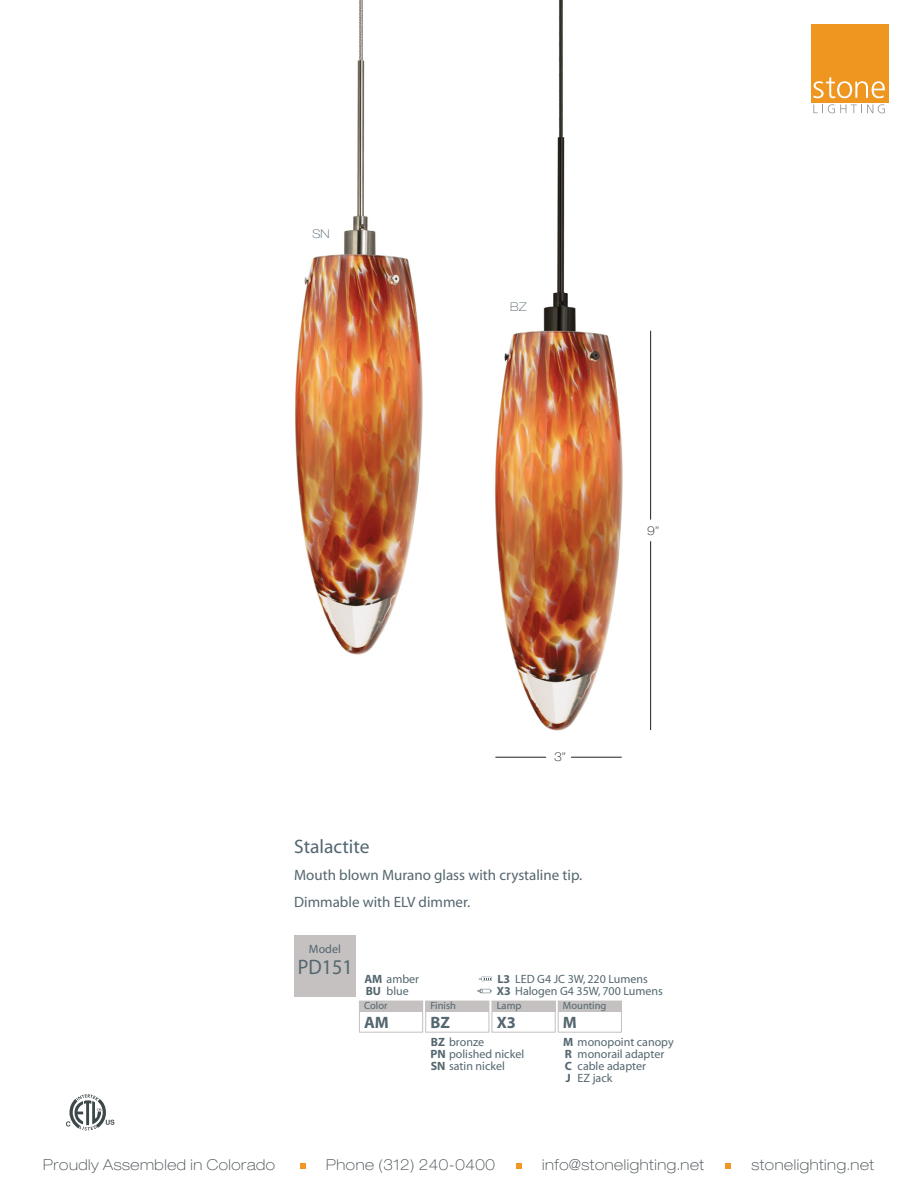
<style>
.page{position:relative;width:918px;height:1188px;background:#fff}
.page>*{position:absolute;margin:0;border:0;box-sizing:border-box;transform-origin:0 0}
.t1{font:21px "Myriad";color:#54666f;scale:.95 1}
.t2{font:19.5px "Myriad";color:#54666f}
.t3{font:700 16.5px "Myriad";color:#54666f}
.t4{font:100 expanded 15px "Helvetica Neue LT Std";letter-spacing:.04em;color:#3f484b}
.t5{font:15px/27px "Myriad";color:#54666f}
.t6{font:12px/12px "Myriad";color:#54666f}
.t7{font:100 expanded 12px "Helvetica Neue LT Std";color:#231f20}
.t8{font:100 expanded 12px "Helvetica Neue LT Std";color:#54666f}
.t9{font:10.5px "Myriad";color:#54666f}
.s1{font-weight:700}
</style>
<div class="page">
<img style="left:495px;top:0;width:157px;height:731px">
<img style="left:295px;top:0;width:128px;height:655px">
<hr style="left:650px;top:541px;width:1px;height:189px;background:#231f20">
<hr style="left:650px;top:331px;width:1px;height:189px;background:#231f20">
<hr style="left:495px;top:757px;width:51px;height:1px;background:#231f20">
<hr style="left:571px;top:757px;width:51px;height:1px;background:#231f20">
<div style="left:359px;top:1001px;width:64px;height:32px;border:1px solid #c4c1c0"></div>
<div style="left:359px;top:1001px;width:64px;height:11px;background:#c4c1c0"></div>
<div style="left:425px;top:1001px;width:64px;height:32px;border:1px solid #c4c1c0"></div>
<div style="left:426px;top:1001px;width:63px;height:11px;background:#c4c1c0"></div>
<div style="left:492px;top:1001px;width:64px;height:32px;border:1px solid #c4c1c0"></div>
<div style="left:492px;top:1001px;width:63px;height:11px;background:#c4c1c0"></div>
<div style="left:558px;top:1001px;width:64px;height:32px;border:1px solid #c4c1c0"></div>
<div style="left:558px;top:1001px;width:63px;height:11px;background:#c4c1c0"></div>
<div style="left:294px;top:936px;width:61px;height:61px;background:#c4c1c0"></div>
<svg style="left:477px;top:989px;width:14px;height:4px"></svg>
<svg style="left:479px;top:977px;width:13px;height:4px"></svg>
<svg style="left:66px;top:1094px;width:48px;height:37px"></svg>
<svg style="left:813px;top:104px;width:72px;height:9px"></svg>
<div style="left:811px;top:24px;width:78px;height:78px;background:#ee9620"></div>
<svg style="left:813px;top:77px;width:72px;height:21px"></svg>
<svg style="left:300px;top:1163px;width:6px;height:5px"></svg>
<svg style="left:516px;top:1163px;width:5px;height:5px"></svg>
<svg style="left:725px;top:1163px;width:6px;height:5px"></svg>
<p class="t8" style="left:312px;top:227px;width:19px">SN</p>
<p class="t8" style="left:510px;top:300px;width:18px">BZ</p>
<p class="t7" style="left:647px;top:523px;width:13px">9”</p>
<p class="t7" style="left:554px;top:750px;width:13px">3”</p>
<h2 class="t2" style="left:294px;top:837px;width:77px">Stalactite</h2>
<p class="t5" style="left:294px;top:862px;width:290px">Mouth blown Murano glass with crystaline tip.<br>Dimmable with ELV dimmer.</p>
<p class="t6" style="left:309px;top:944px;width:33px">Model</p>
<h1 class="t1" style="left:298px;top:957px;width:59px">PD151</h1>
<p class="t6" style="left:364px;top:973px;width:56px"><span class="s1">AM</span> amber<br><span class="s1">BU</span></p>
<p class="t6" style="left:387px;top:985px;width:24px">blue</p>
<p class="t9" style="left:364px;top:1000px;width:25px">Color</p>
<h3 class="t3" style="left:364px;top:1014px;width:26px">AM</h3>
<p class="t6" style="left:497px;top:973px;width:168px"><span class="s1">L3</span> LED G4 JC 3W, 220 Lumens<br><span class="s1">X3</span> Halogen G4 35W, 700 Lumens</p>
<p class="t9" style="left:430px;top:1000px;width:27px">Finish</p>
<h3 class="t3" style="left:430px;top:1014px;width:21px">BZ</h3>
<p class="t6" style="left:430px;top:1037px;width:95px"><span class="s1">BZ</span> bronze<br><span class="s1">PN</span> polished nickel<br><span class="s1">SN</span> satin nickel</p>
<p class="t6" style="left:563px;top:1037px;width:112px"><span class="s1">M</span> monopoint canopy<br><span class="s1">R<br>C<br>J</span></p>
<p class="t9" style="left:563px;top:1000px;width:45px">Mounting</p>
<h3 class="t3" style="left:563px;top:1014px;width:15px">M</h3>
<p class="t9" style="left:497px;top:1000px;width:26px">Lamp</p>
<h3 class="t3" style="left:497px;top:1014px;width:21px">X3</h3>
<p class="t6" style="left:578px;top:1049px;width:88px">monorail adapter cable adapter<br>EZ jack</p>
<p class="t4" style="left:43px;top:1155px;width:233px">Proudly Assembled in Colorado</p>
<p class="t4" style="left:326px;top:1155px;width:170px">Phone (312) 240-0400</p>
<p class="t4" style="left:542px;top:1155px;width:164px">info@stonelighting.net</p>
<p class="t4" style="left:751px;top:1155px;width:124px">stonelighting.net</p>
</div>
